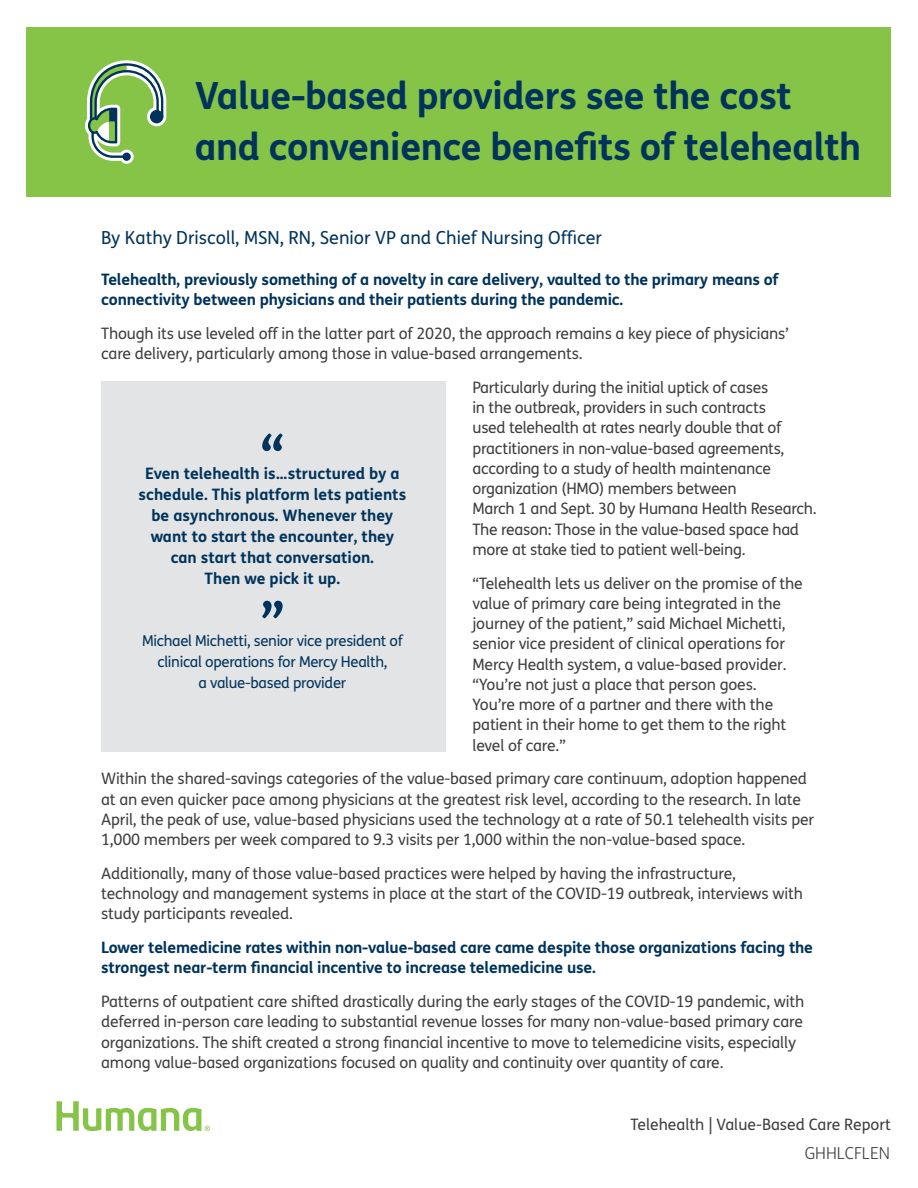
<style>
.page{position:relative;width:918px;height:1188px;background:#fff}
.page>*{position:absolute;margin:0;border:0;box-sizing:border-box;transform-origin:0 0}
.t1{font:700 37.5px "FS Humana";letter-spacing:-.01em;color:#00335b}
.t2{font:18px "FS Humana";color:#00335b}
.t3{font:300 16.5px "FS Humana";color:#3e3e3f}
.t4{font:15.75px/20.2px "FS Humana";letter-spacing:-.01em;color:#3e3e3f}
.t5{font:700 15.75px/21px "FS Humana";letter-spacing:-.01em;color:#00335b}
.t6{font:15px/21px "FS Humana";letter-spacing:-.02em;color:#00335b;text-align:center}
</style>
<div class="page">
<svg style="left:56px;top:1101px;width:154px;height:30px"></svg>
<div style="left:27px;top:27px;width:864px;height:170px;background:#85c447"></div>
<svg style="left:85px;top:60px;width:81px;height:104px"></svg>
<div style="left:150px;top:110px;width:13px;height:13px;background:#00335b;border-radius:50%"></div>
<div style="left:101px;top:381px;width:345px;height:371px;background:#e3e4e6"></div>
<svg style="left:262px;top:433px;width:21px;height:18px"></svg>
<svg style="left:262px;top:601px;width:21px;height:17px"></svg>
<p class="t1" style="left:195px;top:67px;width:598px">Value-based providers see the cost</p>
<p class="t1" style="left:195px;top:117px;width:668px">and convenience benefits of telehealth</p>
<p class="t2" style="left:101px;top:225px;width:502px">By Kathy Driscoll, MSN, RN, Senior VP and Chief Nursing Officer</p>
<p class="t5" style="left:101px;top:268px;width:679px;line-height:20.2px">Telehealth, previously something of a novelty in care delivery, vaulted to the primary means of connectivity between physicians and their patients during the pandemic.</p>
<p class="t4" style="left:101px;top:323px;width:689px">Though its use leveled off in the latter part of 2020, the approach remains a key piece of physicians’ care delivery, particularly among those in value-based arrangements.</p>
<p class="t4" style="left:472px;top:377px;width:346px">Particularly during the initial uptick of cases<br>in the outbreak, providers in such contracts<br>used telehealth at rates nearly double that of practitioners in non-value-based agreements, according to a study of health maintenance organization (HMO) members between<br>March 1 and Sept. 30 by Humana Health Research.<br>The reason: Those in the value-based space had more at stake tied to patient well-being.</p>
<p class="t4" style="left:472px;top:573px;width:332px">“Telehealth lets us deliver on the promise of the value of primary care being integrated in the journey of the patient,” said Michael Michetti, senior vice president of clinical operations for Mercy Health system, a value-based provider. “You’re not just a place that person goes.<br>You’re more of a partner and there with the patient in their home to get them to the right level of care.”</p>
<p class="t4" style="left:101px;top:768px;width:715px">Within the shared-savings categories of the value-based primary care continuum, adoption happened at an even quicker pace among physicians at the greatest risk level, according to the research. In late April, the peak of use, value-based physicians used the technology at a rate of 50.1 telehealth visits per 1,000 members per week compared to 9.3 visits per 1,000 within the non-value-based space.</p>
<p class="t4" style="left:101px;top:863px;width:703px">Additionally, many of those value-based practices were helped by having the infrastructure, technology and management systems in place at the start of the COVID-19 outbreak, interviews with study participants revealed.</p>
<p class="t5" style="left:101px;top:937px;width:713px;line-height:20.2px">Lower telemedicine rates within non-value-based care came despite those organizations facing the strongest near-term financial incentive to increase telemedicine use.</p>
<p class="t4" style="left:101px;top:991px;width:705px">Patterns of outpatient care shifted drastically during the early stages of the COVID-19 pandemic, with deferred in-person care leading to substantial revenue losses for many non-value-based primary care organizations. The shift created a strong financial incentive to move to telemedicine visits, especially among value-based organizations focused on quality and continuity over quantity of care.</p>
<p class="t5" style="left:139px;top:462px;width:269px;text-align:center">Even telehealth is...structured by a schedule. This platform lets patients be asynchronous. Whenever they want to start the encounter, they can start that conversation.<br>Then we pick it up.</p>
<p class="t6" style="left:142px;top:630px;width:262px">Michael Michetti, senior vice president of clinical operations for Mercy Health,<br>a value-based provider</p>
<p class="t4" style="left:631px;top:1114px;width:262px">Telehealth | Value-Based Care Report</p>
<p class="t3" style="left:805px;top:1142px;width:87px">GHHLCFLEN</p>
</div>
